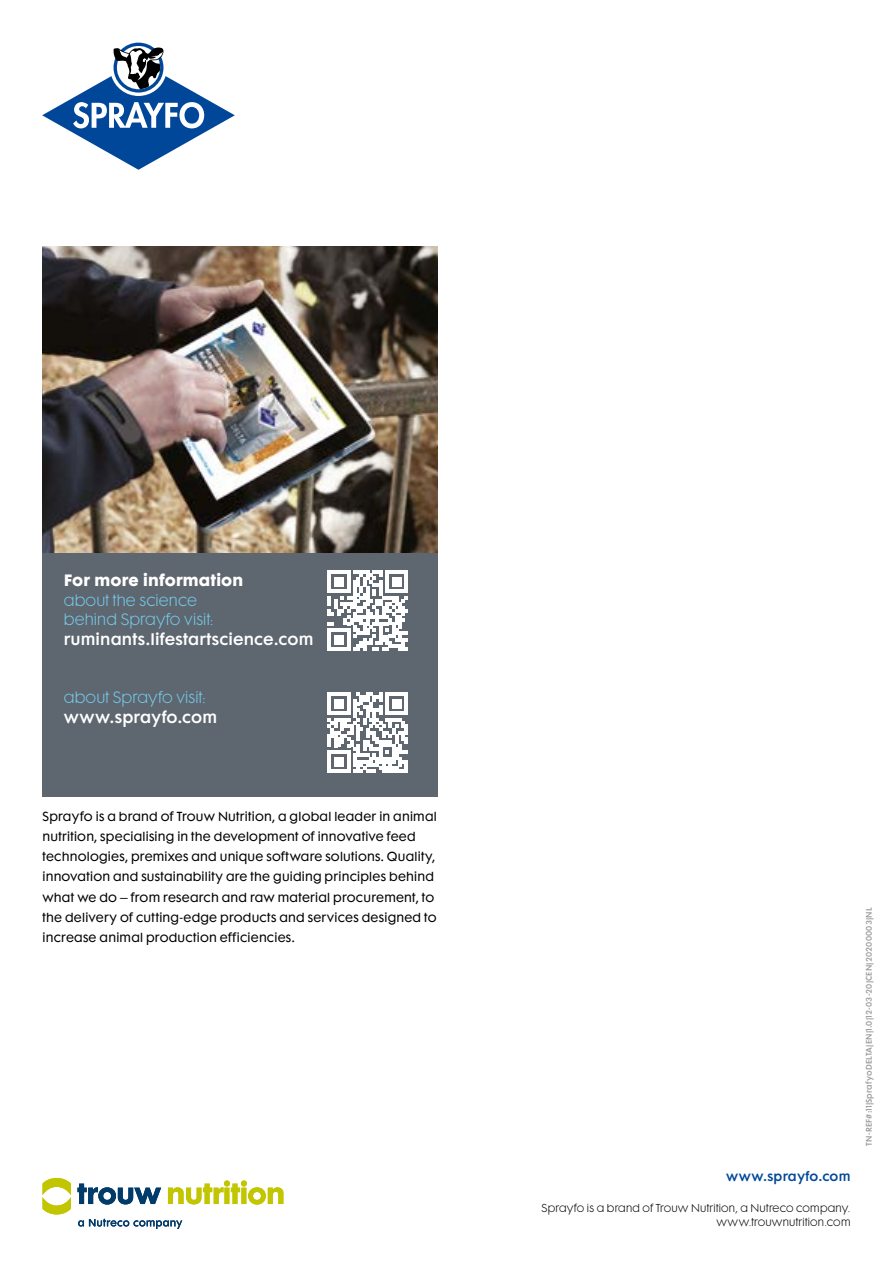
<style>
.page{position:relative;width:893px;height:1263px;background:#fff}
.page>*{position:absolute;margin:0;border:0;box-sizing:border-box;transform-origin:0 0}
.t1{font:300 15px/19.5px "Futura Maxi Std";letter-spacing:.01em;color:#75cbea}
.t2{font:600 15px "Futura Maxi Std";letter-spacing:.01em;color:#fff}
.t3{font:700 15px "Futura Maxi Std";letter-spacing:.01em;color:#fff}
.t4{font:12px/20.2px "Futura Maxi Std";letter-spacing:.02em;color:#000}
.t5{font:600 12px "Futura Maxi Std";letter-spacing:.015em;color:#004799}
.t6{font:300 10.5px/13.5px "Futura Maxi Std";letter-spacing:.02em;color:#000;text-align:right}
.t7{font:600 7.5px "Futura Maxi Std";letter-spacing:.02em;color:#9c9d9d}
</style>
<div class="page">
<svg style="left:42px;top:43px;width:193px;height:127px"></svg>
<img style="left:43px;top:247px;width:395px;height:306px">
<div style="left:43px;top:553px;width:395px;height:243px;background:#5e6670"></div>
<svg style="left:78px;top:1219px;width:104px;height:10px"></svg>
<svg style="left:43px;top:1178px;width:28px;height:36px"></svg>
<svg style="left:77px;top:1183px;width:84px;height:21px"></svg>
<svg style="left:168px;top:1180px;width:115px;height:24px"></svg>
<svg style="left:328px;top:570px;width:80px;height:81px"></svg>
<svg style="left:328px;top:692px;width:80px;height:81px"></svg>
<p class="t3" style="left:64px;top:570px;width:181px">For more information</p>
<p class="t1" style="left:64px;top:590px;width:151px">about the science behind Sprayfo visit:</p>
<p class="t2" style="left:64px;top:629px;width:251px">ruminants.lifestartscience.com</p>
<p class="t1" style="left:64px;top:688px;width:144px">about Sprayfo visit:</p>
<p class="t2" style="left:64px;top:707px;width:155px">www.sprayfo.com</p>
<p class="t4" style="left:43px;top:806px;width:396px">Sprayfo is a brand of Trouw Nutrition, a global leader in animal nutrition, specialising in the development of innovative feed technologies, premixes and unique software solutions. Quality, innovation and sustainability are the guiding principles behind what we do – from research and raw material procurement, to the delivery of cutting-edge products and services designed to increase animal production efficiencies.</p>
<p class="t5" style="left:726px;top:1168px;width:126px">www.sprayfo.com</p>
<p class="t6" style="left:542px;top:1201px;width:310px">Sprayfo is a brand of Trouw Nutrition, a Nutreco company. www.trouwnutrition.com</p>
<p class="t7" style="left:864px;top:1145px;width:240px;rotate:-90deg">TN-REF#:11|SprafyoDELTA|EN|1.0|12-03-20|CEN|20200003|NL</p>
</div>
